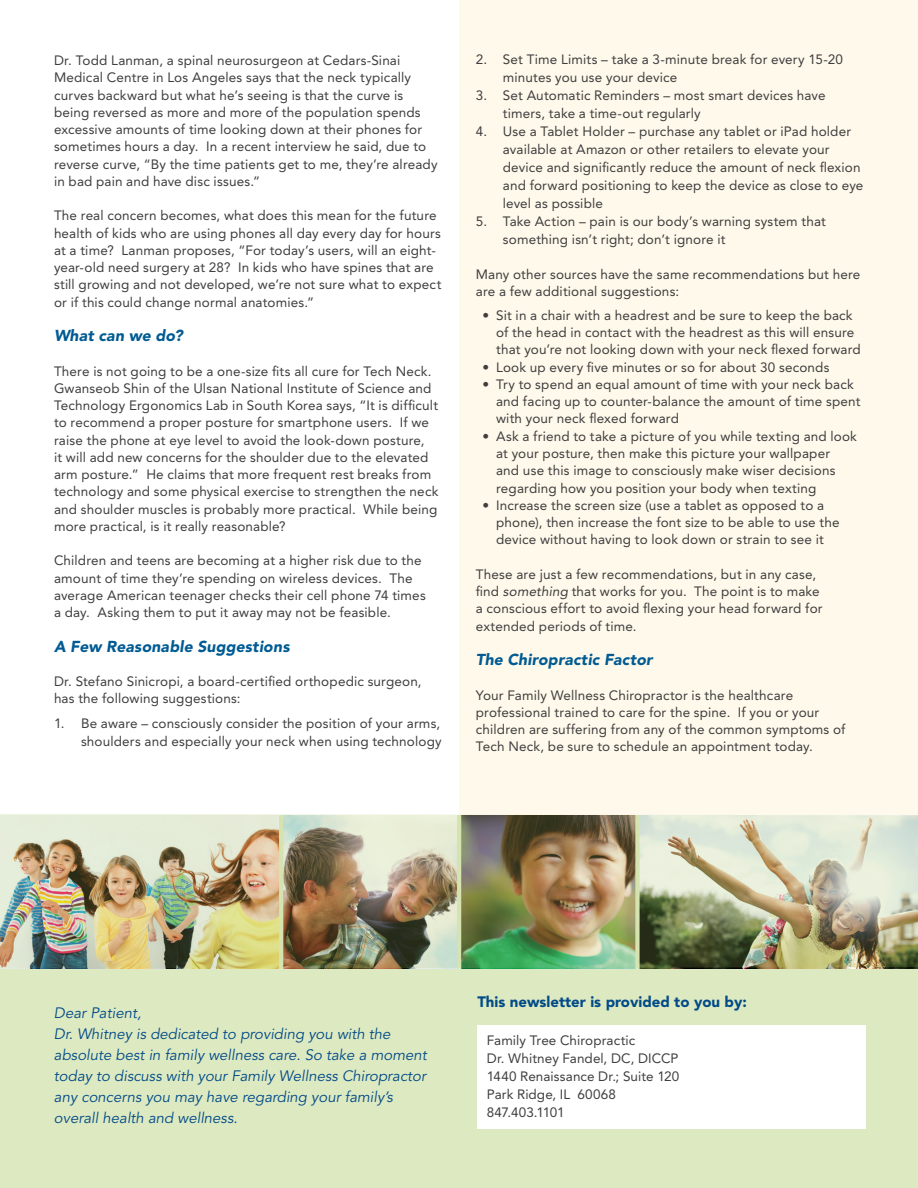
<style>
.page{position:relative;width:918px;height:1188px;background:#fff}
.page>*{position:absolute;margin:0;border:0;box-sizing:border-box;transform-origin:0 0}
.t1{font:italic 900 15.75px "Avenir";letter-spacing:.01em;color:#005b93}
.t2{font:italic 15px/21px "Avenir";color:#004a87}
.t3{font:900 15px "Avenir";color:#004a87}
.t4{font:13.5px/17.2px "Avenir";letter-spacing:.01em;color:#3e3e3f}
.s1{font-style:italic}
</style>
<div class="page">
<div style="left:459px;top:0;width:459px;height:851px;background:#fff9eb"></div>
<div style="left:0;top:815px;width:918px;height:373px;background:#dde9c1"></div>
<div style="left:478px;top:1026px;width:388px;height:103px;background:#fff"></div>
<img style="left:0;top:814px;width:918px;height:155px">
<p class="t4" style="left:54px;top:52px;width:385px">Dr. Todd Lanman, a spinal neurosurgeon at Cedars-Sinai Medical Centre in Los Angeles says that the neck typically curves backward but what he’s seeing is that the curve is being reversed as more and more of the population spends excessive amounts of time looking down at their phones for sometimes hours a day. In a recent interview he said, due to reverse curve, “By the time patients get to me, they’re already in bad pain and have disc issues.”</p>
<p class="t4" style="left:54px;top:207px;width:389px">The real concern becomes, what does this mean for the future health of kids who are using phones all day every day for hours at a time? Lanman proposes, “For today’s users, will an eight&shy;year-old need surgery at 28? In kids who have spines that are still growing and not developed, we’re not sure what to expect or if this could change normal anatomies.”</p>
<p class="t1" style="left:54px;top:326px;width:130px">What can we do?</p>
<p class="t4" style="left:54px;top:362px;width:386px">There is not going to be a one-size fits all cure for Tech Neck.<br>Gwanseob Shin of the Ulsan National Institute of Science and Technology Ergonomics Lab in South Korea says, “It is difficult to recommend a proper posture for smartphone users. If we raise the phone at eye level to avoid the look-down posture,<br>it will add new concerns for the shoulder due to the elevated arm posture.” He claims that more frequent rest breaks from technology and some physical exercise to strengthen the neck and shoulder muscles is probably more practical. While being more practical, is it really reasonable?</p>
<p class="t4" style="left:54px;top:552px;width:373px">Children and teens are becoming at a higher risk due to the amount of time they’re spending on wireless devices. The average American teenager checks their cell phone 74 times a day. Asking them to put it away may not be feasible.</p>
<p class="t1" style="left:54px;top:637px;width:237px">A Few Reasonable Suggestions</p>
<p class="t4" style="left:54px;top:673px;width:369px">Dr. Stefano Sinicropi, a board-certified orthopedic surgeon, has the following suggestions:</p>
<p class="t4" style="left:54px;top:714px;width:389px;line-height:18px;text-align:right">1. Be aware – consciously consider the position of your arms, shoulders and especially your neck when using technology</p>
<p class="t4" style="left:503px;top:51px;width:342px;line-height:18px;text-indent:-27px">2. Set Time Limits – take a 3-minute break for every 15-20 minutes you use your device</p>
<p class="t4" style="left:503px;top:87px;width:324px;line-height:18px;text-indent:-27px">3. Set Automatic Reminders – most smart devices have timers, take a time-out regularly</p>
<p class="t4" style="left:503px;top:123px;width:362px;line-height:18px;text-indent:-27px">4. Use a Tablet Holder – purchase any tablet or iPad holder available at Amazon or other retailers to elevate your device and significantly reduce the amount of neck flexion and forward positioning to keep the device as close to eye level as possible</p>
<p class="t4" style="left:503px;top:213px;width:325px;line-height:18px;text-indent:-27px">5. Take Action – pain is our body’s warning system that something isn’t right; don’t ignore it</p>
<p class="t4" style="left:476px;top:265px;width:386px">Many other sources have the same recommendations but here are a few additional suggestions:</p>
<p class="t4" style="left:496px;top:307px;width:366px;text-indent:-14px">• Sit in a chair with a headrest and be sure to keep the back of the head in contact with the headrest as this will ensure that you’re not looking down with your neck flexed forward</p>
<p class="t4" style="left:483px;top:358px;width:348px">• Look up every five minutes or so for about 30 seconds</p>
<p class="t4" style="left:496px;top:376px;width:366px;text-indent:-14px">• Try to spend an equal amount of time with your neck back and facing up to counter-balance the amount of time spent with your neck flexed forward</p>
<p class="t4" style="left:496px;top:427px;width:362px;text-indent:-14px">• Ask a friend to take a picture of you while texting and look at your posture, then make this picture your wallpaper<br>and use this image to consciously make wiser decisions regarding how you position your body when texting</p>
<p class="t4" style="left:496px;top:496px;width:345px;text-indent:-14px">• Increase the screen size (use a tablet as opposed to a phone), then increase the font size to be able to use the device without having to look down or strain to see it</p>
<p class="t4" style="left:476px;top:566px;width:348px">These are just a few recommendations, but in any case, find <span class="s1">something</span> that works for you. The point is to make a conscious effort to avoid flexing your head forward for extended periods of time.</p>
<p class="t1" style="left:476px;top:650px;width:178px">The Chiropractic Factor</p>
<p class="t4" style="left:476px;top:686px;width:371px">Your Family Wellness Chiropractor is the healthcare professional trained to care for the spine. If you or your children are suffering from any of the common symptoms of Tech Neck, be sure to schedule an appointment today.</p>
<p class="t2" style="left:54px;top:1003px;width:374px">Dear Patient,<br>Dr. Whitney is dedicated to providing you with the absolute best in family wellness care. So take a moment today to discuss with your Family Wellness Chiropractor any concerns you may have regarding your family’s overall health and wellness.</p>
<p class="t3" style="left:477px;top:993px;width:271px">This newsletter is provided to you by:</p>
<p class="t4" style="left:487px;top:1032px;width:194px;line-height:18px">Family Tree Chiropractic<br>Dr. Whitney Fandel, DC, DICCP<br>1440 Renaissance Dr.; Suite 120<br>Park Ridge, IL 60068<br>847.403.1101</p>
</div>
